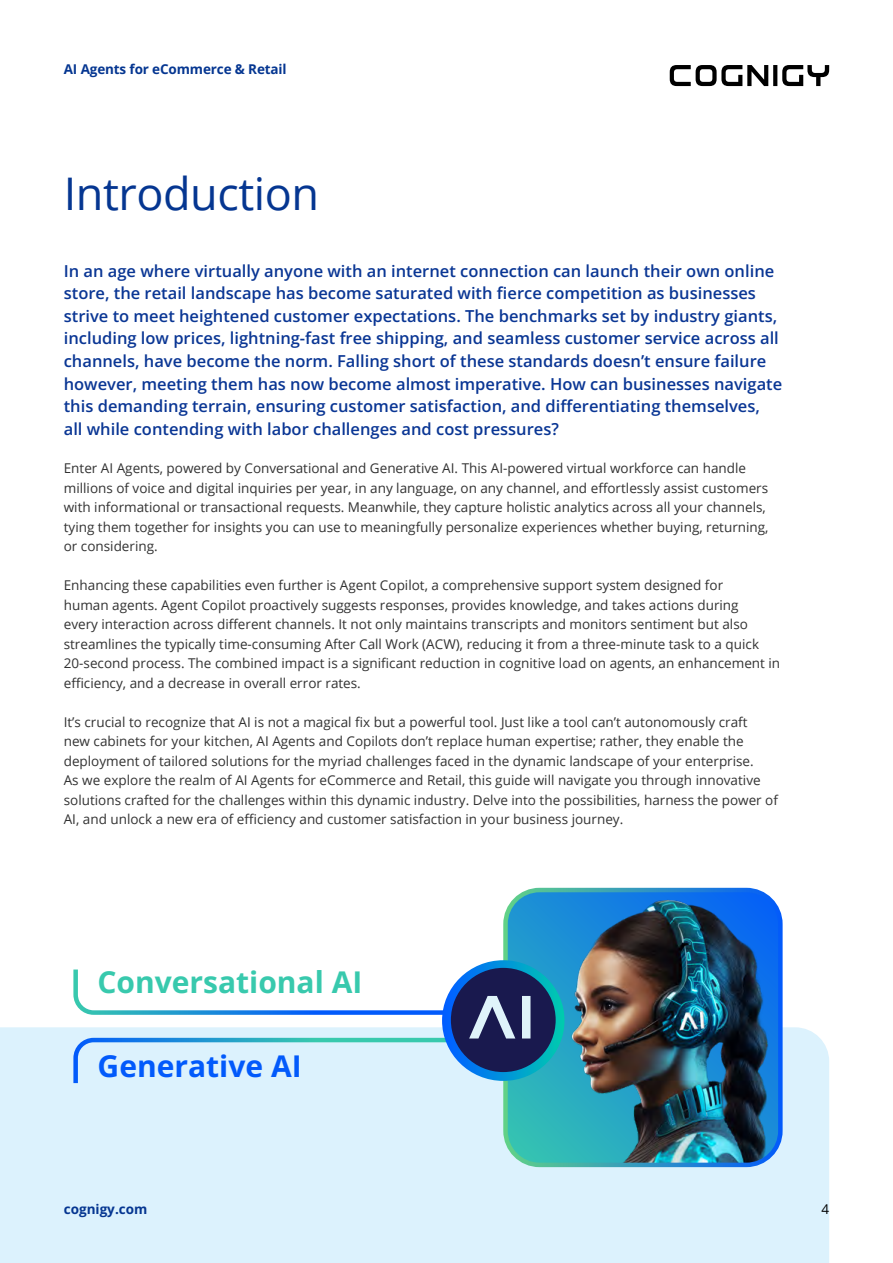
<style>
.page{position:relative;width:893px;height:1263px;background:#fff}
.page>*{position:absolute;margin:0;border:0;box-sizing:border-box;transform-origin:0 0}
.t1{font:45px "Open Sans";letter-spacing:-.01em;color:#053691}
.t2{font:700 30px "Open Sans";color:#38c9ad}
.t3{font:700 30px "Open Sans";color:#025afb}
.t4{font:600 16.5px/22.5px "Open Sans";color:#0a3694}
.t5{font:13.5px/19.5px "Open Sans";color:#323232}
.t6{font:700 13.5px "Open Sans";letter-spacing:-.01em;color:#053691}
.t7{font:13.5px "Open Sans";color:#000}
</style>
<div class="page">
<div style="left:0;top:1027px;width:829px;height:236px;background:#dcf2fd"></div>
<img style="left:505px;top:893px;width:275px;height:272px">
<div style="left:503px;top:888px;width:280px;height:279px;border:4px solid #fff;border-radius:34px"></div>
<svg style="left:71px;top:960px;width:493px;height:127px"></svg>
<svg style="left:670px;top:65px;width:159px;height:21px"></svg>
<p class="t6" style="left:64px;top:60px;width:224px">AI Agents for eCommerce &amp; Retail</p>
<h1 class="t1" style="left:64px;top:163px;width:257px">Introduction</h1>
<p class="t4" style="left:64px;top:259px;width:720px">In an age where virtually anyone with an internet connection can launch their own online store, the retail landscape has become saturated with fierce competition as businesses strive to meet heightened customer expectations. The benchmarks set by industry giants, including low prices, lightning-fast free shipping, and seamless customer service across all channels, have become the norm. Falling short of these standards doesn’t ensure failure however, meeting them has now become almost imperative. How can businesses navigate this demanding terrain, ensuring customer satisfaction, and differentiating themselves, all while contending with labor challenges and cost pressures?</p>
<p class="t5" style="left:64px;top:458px;width:706px">Enter AI Agents, powered by Conversational and Generative AI. This AI-powered virtual workforce can handle millions of voice and digital inquiries per year, in any language, on any channel, and effortlessly assist customers with informational or transactional requests. Meanwhile, they capture holistic analytics across all your channels, tying them together for insights you can use to meaningfully personalize experiences whether buying, returning, or considering.</p>
<p class="t5" style="left:64px;top:575px;width:718px">Enhancing these capabilities even further is Agent Copilot, a comprehensive support system designed for<br>human agents. Agent Copilot proactively suggests responses, provides knowledge, and takes actions during<br>every interaction across different channels. It not only maintains transcripts and monitors sentiment but also streamlines the typically time-consuming After Call Work (ACW), reducing it from a three-minute task to a quick 20-second process. The combined impact is a significant reduction in cognitive load on agents, an enhancement in efficiency, and a decrease in overall error rates.</p>
<p class="t5" style="left:64px;top:712px;width:716px">It’s crucial to recognize that AI is not a magical fix but a powerful tool. Just like a tool can’t autonomously craft<br>new cabinets for your kitchen, AI Agents and Copilots don’t replace human expertise; rather, they enable the deployment of tailored solutions for the myriad challenges faced in the dynamic landscape of your enterprise.<br>As we explore the realm of AI Agents for eCommerce and Retail, this guide will navigate you through innovative solutions crafted for the challenges within this dynamic industry. Delve into the possibilities, harness the power of AI, and unlock a new era of efficiency and customer satisfaction in your business journey.</p>
<h2 class="t2" style="left:97px;top:961px;width:266px">Conversational AI</h2>
<h2 class="t3" style="left:98px;top:1045px;width:206px">Generative AI</h2>
<p class="t6" style="left:64px;top:1199px;width:85px">cognigy.com</p>
<p class="t7" style="left:821px;top:1199px;width:9px">4</p>
</div>
